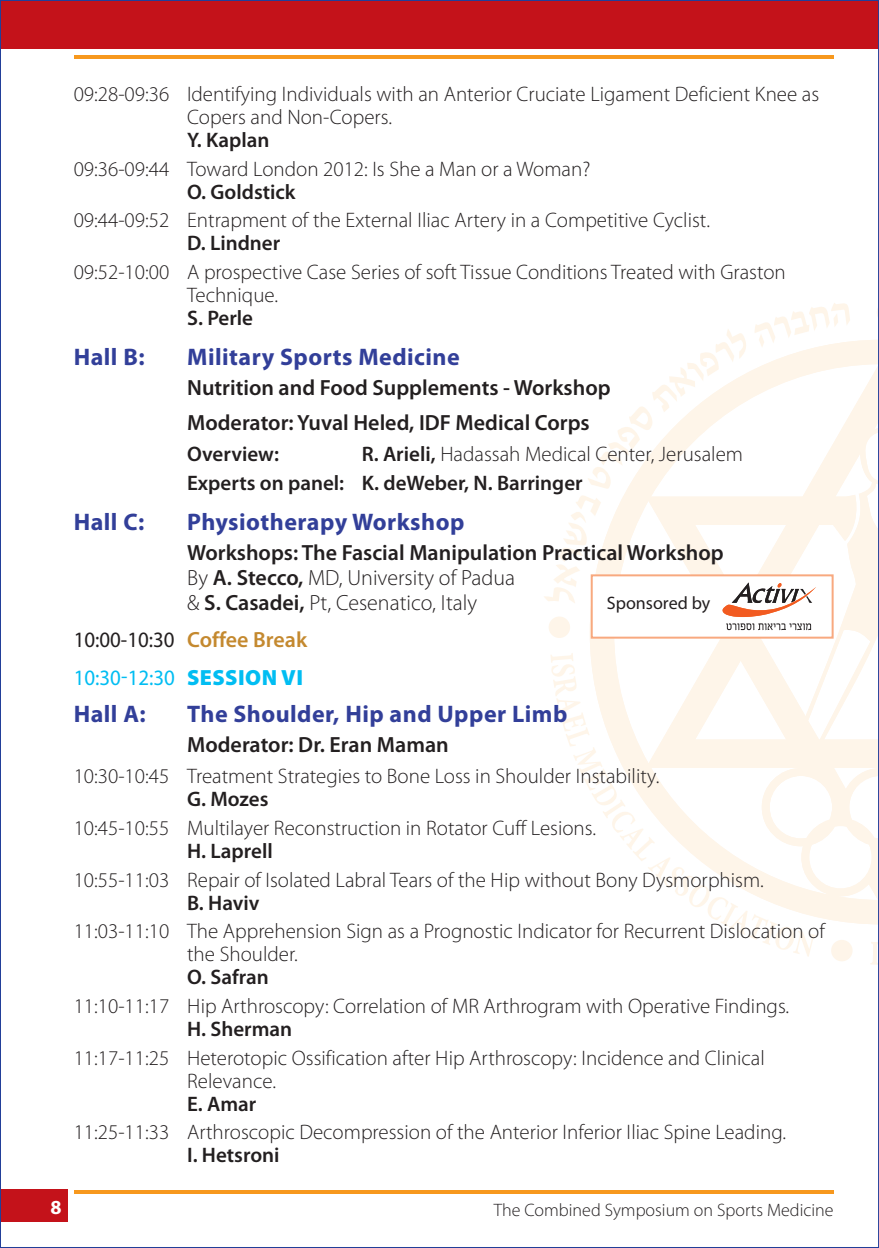
<style>
.page{position:relative;width:879px;height:1248px;background:#fff}
.page>*{position:absolute;margin:0;border:0;box-sizing:border-box;transform-origin:0 0}
.t1{font:700 24px "Myriad Pro";letter-spacing:.02em;color:#323f99}
.t2{font:600 22px/25px "Myriad Pro";color:#231f20}
.t3{font:22px/37.4px "Myriad Pro";color:#231f20;scale:.95 1}
.t4{font:300 21px/23px "Myriad Pro";color:#231f20}
.t5{font:600 21px/28.6px "Myriad Pro";color:#231f20}
.t6{font:700 20px "Myriad Pro";color:#fff}
.t7{font:300 18px "Myriad Pro";color:#231f20}
.t8{font:18px "Myriad Pro";color:#231f20}
.s1{font-weight:300}
.s2{font-weight:600;color:#c4892f}
.s3{color:#01bdf2}
.s4{font-weight:900;color:#01bdf2}
</style>
<div class="page">
<svg style="left:550px;top:653px;width:266px;height:303px"></svg>
<div style="left:831px;top:939px;width:21px;height:22px;background:#fef5e9;border-radius:50%"></div>
<div style="left:548px;top:616px;width:22px;height:22px;background:#fef5e9;border-radius:50%"></div>
<svg style="left:590px;top:340px;width:280px;height:584px"></svg>
<hr style="left:74px;top:1190px;width:759px;height:3px;background:#f7981d">
<hr style="left:74px;top:55px;width:759px;height:4px;background:#f7981d">
<div style="left:0;top:1189px;width:68px;height:32px;background:#c4121a"></div>
<div style="left:0;top:0;width:879px;height:49px;background:#c4121a"></div>
<div style="left:591px;top:574px;width:242px;height:64px;background:#fff;border:2px solid #f8a97f"></div>
<svg style="left:544px;top:303px;width:306px;height:314px"></svg>
<svg style="left:726px;top:623px;width:85px;height:7px"></svg>
<svg style="left:870px;top:0;width:9px;height:1247px"></svg>
<p class="t4" style="left:187px;top:82px;width:634px;text-indent:-113px">09:28-09:36 Identifying Individuals with an Anterior Cruciate Ligament Deficient Knee as<br>Copers and Non-Copers.</p>
<p class="t5" style="left:187px;top:125px;width:84px">Y. Kaplan</p>
<p class="t4" style="left:74px;top:157px;width:518px">09:36-09:44 Toward London 2012: Is She a Man or a Woman?</p>
<p class="t5" style="left:187px;top:177px;width:110px">O. Goldstick</p>
<p class="t4" style="left:74px;top:208px;width:638px">09:44-09:52 Entrapment of the External Iliac Artery in a Competitive Cyclist.</p>
<p class="t5" style="left:187px;top:228px;width:95px">D. Lindner</p>
<p class="t4" style="left:187px;top:260px;width:600px;text-indent:-113px">09:52-10:00 A prospective Case Series of soft Tissue Conditions Treated with Graston<br>Technique.</p>
<p class="t5" style="left:187px;top:303px;width:67px">S. Perle</p>
<p class="t1" style="left:74px;top:341px;width:72px">Hall B:</p>
<p class="t1" style="left:187px;top:341px;width:274px">Military Sports Medicine</p>
<p class="t2" style="left:187px;top:369px;width:425px;line-height:35.2px">Nutrition and Food Supplements - Workshop<br>Moderator: Yuval Heled, IDF Medical Corps</p>
<p class="t5" style="left:187px;top:439px;width:94px">Overview:</p>
<p class="t5" style="left:187px;top:439px;width:557px;text-indent:175px">R. Arieli, <span class="s1">Hadassah Medical Center, Jerusalem<br></span>Experts on panel: K. deWeber, N. Barringer</p>
<p class="t1" style="left:74px;top:506px;width:72px">Hall C:</p>
<p class="t1" style="left:187px;top:506px;width:279px">Physiotherapy Workshop</p>
<p class="t2" style="left:187px;top:539px;width:538px">Workshops: The Fascial Manipulation Practical Workshop<br><span class="s1">By</span> A. Stecco, <span class="s1">MD, University of Padua<br>&amp;</span> S. Casadei, <span class="s1">Pt, Cesenatico, Italy</span></p>
<p class="t3" style="left:74px;top:621px;width:247px">10:00-10:30 <span class="s2">Coffee Break<br></span><span class="s3">10:30-12:30</span> <span class="s4">SESSION VI</span></p>
<p class="t1" style="left:74px;top:698px;width:74px">Hall A:</p>
<p class="t1" style="left:187px;top:698px;width:382px">The Shoulder, Hip and Upper Limb</p>
<p class="t2" style="left:187px;top:731px;width:263px">Moderator: Dr. Eran Maman</p>
<p class="t4" style="left:74px;top:764px;width:587px">10:30-10:45 Treatment Strategies to Bone Loss in Shoulder Instability.</p>
<p class="t5" style="left:187px;top:784px;width:83px">G. Mozes</p>
<p class="t4" style="left:74px;top:816px;width:524px">10:45-10:55 Multilayer Reconstruction in Rotator Cuff Lesions.</p>
<p class="t5" style="left:187px;top:835px;width:87px">H. Laprell</p>
<p class="t4" style="left:74px;top:867px;width:692px">10:55-11:03 Repair of Isolated Labral Tears of the Hip without Bony Dysmorphism.</p>
<p class="t5" style="left:187px;top:887px;width:74px">B. Haviv</p>
<p class="t4" style="left:187px;top:919px;width:639px;text-indent:-113px">11:03-11:10 The Apprehension Sign as a Prognostic Indicator for Recurrent Dislocation of the Shoulder.</p>
<p class="t5" style="left:187px;top:962px;width:83px">O. Safran</p>
<p class="t4" style="left:74px;top:994px;width:717px">11:10-11:17 Hip Arthroscopy: Correlation of MR Arthrogram with Operative Findings.</p>
<p class="t5" style="left:187px;top:1013px;width:107px">H. Sherman</p>
<p class="t4" style="left:187px;top:1045px;width:579px;text-indent:-113px">11:17-11:25 Heterotopic Ossification after Hip Arthroscopy: Incidence and Clinical<br>Relevance.</p>
<p class="t5" style="left:187px;top:1088px;width:71px">E. Amar</p>
<p class="t4" style="left:74px;top:1120px;width:714px">11:25-11:33 Arthroscopic Decompression of the Anterior Inferior Iliac Spine Leading.</p>
<p class="t5" style="left:187px;top:1140px;width:94px">I. Hetsroni</p>
<p class="t8" style="left:607px;top:592px;width:105px">Sponsored by</p>
<p class="t6" style="left:51px;top:1193px;width:13px">8</p>
<p class="t7" style="left:494px;top:1199px;width:341px">The Combined Symposium on Sports Medicine</p>
</div>
